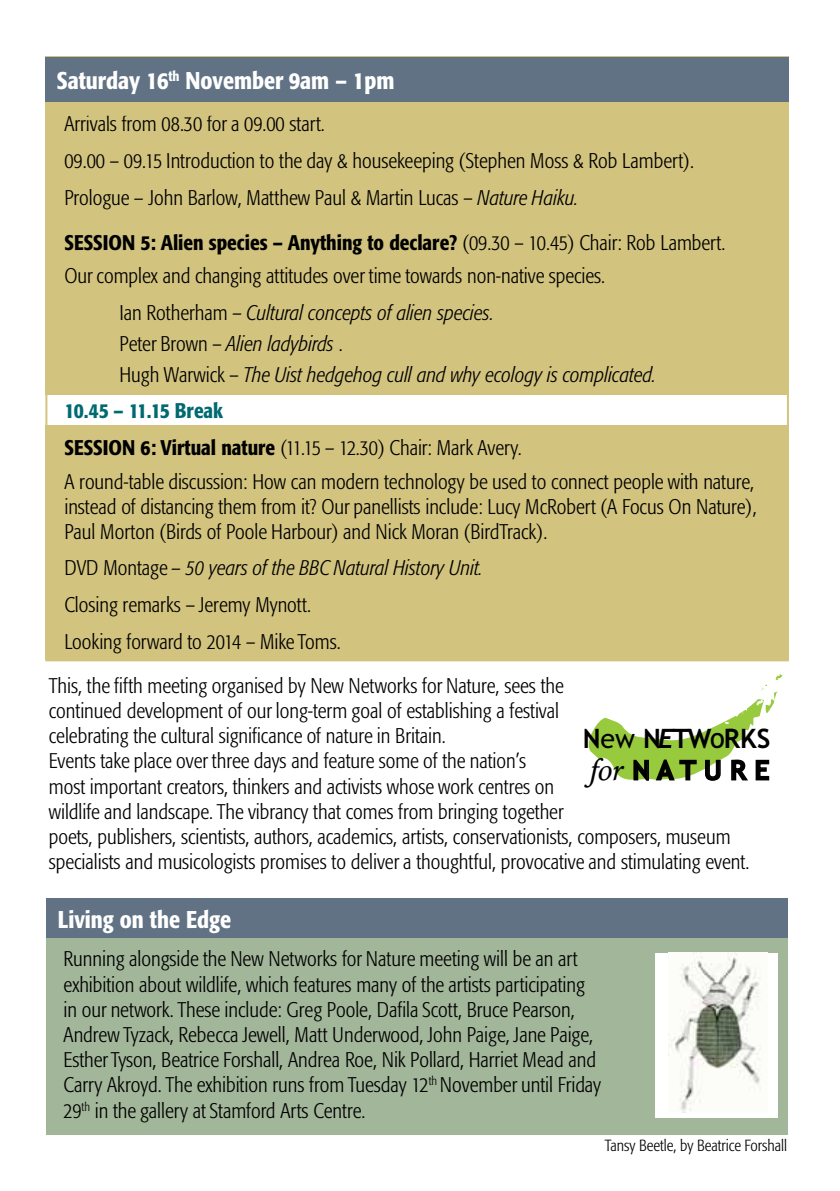
<style>
.page{position:relative;width:840px;height:1191px;background:#fff}
.page>*{position:absolute;margin:0;border:0;box-sizing:border-box;transform-origin:0 0}
.t1{font:700 26.8px/32.2px "Trebuchet MS";color:#000}
.t2{font:500 condensed 24px "Formata BQ";color:#fff}
.t3{font:300 condensed 21px/25.2px "Formata BQ";color:#000}
.t4{font:italic 300 condensed 21px/30.8px "Formata BQ";color:#000}
.t5{font:300 condensed 16px "Formata BQ";color:#000}
.s1{font-style:italic}
.s2{font-weight:500}
.s3{font-style:normal}
.s4{font-weight:500;color:#006a71}
.s5{font-weight:400}
.s6{font-family:"Trebuchet";font-style:italic}
.s7{font-size:20.8px}
.s8{font-family:"Byington";font-weight:400;font-style:italic}
</style>
<div class="page">
<div style="left:45px;top:425px;width:743px;height:234px;background:#d2c37e"></div>
<div style="left:45px;top:57px;width:743px;height:338px;background:#d2c37e"></div>
<div style="left:45px;top:57px;width:743px;height:44px;background:#607284"></div>
<svg style="left:588px;top:674px;width:194px;height:107px"></svg>
<div style="left:47px;top:898px;width:740px;height:236px;background:#a2b69a"></div>
<div style="left:47px;top:898px;width:740px;height:40px;background:#607284"></div>
<div style="left:655px;top:952px;width:122px;height:165px;background:#fff"></div>
<img style="left:667px;top:952px;width:94px;height:160px">
<p class="t2" style="left:57px;top:65px;width:339px">Saturday 16<sup>th</sup> November 9am – 1pm</p>
<p class="t3" style="left:64px;top:106px;width:631px;line-height:36.6px">Arrivals from 08.30 for a 09.00 start.<br>09.00 – 09.15 Introduction to the day &amp; housekeeping (Stephen Moss &amp; Rob Lambert).<br>Prologue <span class="s1">–</span> John Barlow, Matthew Paul &amp; Martin Lucas – <span class="s1">Nature Haiku.</span></p>
<p class="t3" style="left:64px;top:226px;width:662px;line-height:33.8px"><span class="s2">SESSION 5: Alien species – Anything to declare?</span> (09.30 – 10.45) Chair: Rob Lambert.<br>Our complex and changing attitudes over time towards non-native species.</p>
<p class="t4" style="left:119px;top:297px;width:538px"><span class="s3">Ian Rotherham –</span> Cultural concepts of alien species.<br><span class="s3">Peter Brown –</span> Alien ladybirds <span class="s3">.<br>Hugh Warwick –</span> The Uist hedgehog cull and why ecology is complicated.</p>
<p class="t3" style="left:64px;top:393px;width:458px;line-height:36.6px"><span class="s4">10.45 – 11.15 Break<br></span><span class="s2">SESSION 6: Virtual nature</span> (11.15 – 12.30) Chair: Mark Avery.</p>
<p class="t3" style="left:64px;top:469px;width:693px">A round-table discussion: How can modern technology be used to connect people with nature, instead of distancing them from it? Our panellists include: Lucy McRobert (A Focus On Nature),<br>Paul Morton (Birds of Poole Harbour) and Nick Moran (BirdTrack).</p>
<p class="t3" style="left:64px;top:550px;width:420px;line-height:36.6px">DVD Montage <span class="s1">– 50 years of the BBC Natural History Unit.<br></span>Closing remarks – Jeremy Mynott.<br>Looking forward to 2014 – Mike Toms.</p>
<p class="t3" style="left:49px;top:673px;width:701px">This, the fifth meeting organised by New Networks for Nature, sees the<br>continued development of our long-term goal of establishing a festival<br>celebrating the cultural significance of nature in Britain.<br>Events take place over three days and feature some of the nation’s<br>most important creators, thinkers and activists whose work centres on<br>wildlife and landscape. The vibrancy that comes from bringing together<br>poets, publishers, scientists, authors, academics, artists, conservationists, composers, museum specialists and musicologists promises to deliver a thoughtful, provocative and stimulating event.</p>
<p class="t1" style="left:582px;top:722px;width:189px">N<span class="s5">ew</span> N<span class="s6">E</span>TW<span class="s7">O</span>RKS <span class="s8">for</span> N A T U R E</p>
<p class="t2" style="left:58px;top:905px;width:174px">Living on the Edge</p>
<p class="t3" style="left:64px;top:946px;width:539px">Running alongside the New Networks for Nature meeting will be an art exhibition about wildlife, which features many of the artists participating in our network. These include: Greg Poole, Dafila Scott, Bruce Pearson, Andrew Tyzack, Rebecca Jewell, Matt Underwood, John Paige, Jane Paige, Esther Tyson, Beatrice Forshall, Andrea Roe, Nik Pollard, Harriet Mead and Carry Akroyd. The exhibition runs from Tuesday 12<sup>th</sup> November until Friday 29<sup>th</sup> in the gallery at Stamford Arts Centre.</p>
<p class="t5" style="left:604px;top:1135px;width:184px">Tansy Beetle, by Beatrice Forshall</p>
</div>
